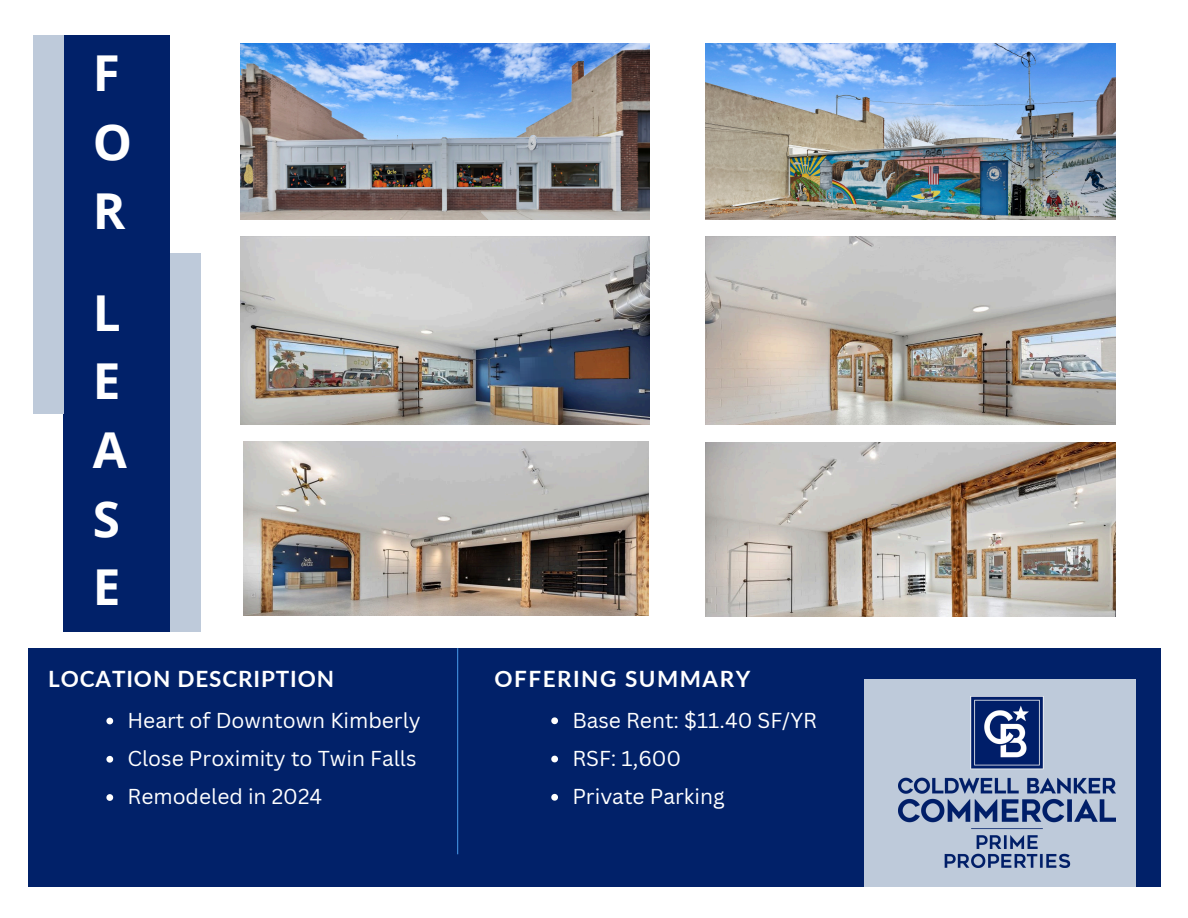
<style>
.page{position:relative;width:1188px;height:918px;background:#fff}
.page>*{position:absolute;margin:0;border:0;box-sizing:border-box;transform-origin:0 0}
.t1{font:700 49.5px/68.7px "Open Sans";color:#fff}
.t2{font:700 22.5px "Lato";letter-spacing:.04em;color:#fff}
.t3{font:700 22.5px "Lato";letter-spacing:.07em;color:#fff}
.t4{font:21px "Canva Sans";color:#fff}
</style>
<div class="page">
<div style="left:28px;top:648px;width:1132px;height:238px;background:#012169"></div>
<hr style="left:457px;top:648px;width:1px;height:206px;background:#418fde">
<div style="left:63px;top:35px;width:107px;height:596px;background:#012169"></div>
<div style="left:33px;top:35px;width:30px;height:378px;background:#becada"></div>
<div style="left:170px;top:253px;width:31px;height:378px;background:#becada"></div>
<img style="left:241px;top:44px;width:408px;height:175px">
<img style="left:706px;top:44px;width:409px;height:175px">
<img style="left:241px;top:237px;width:408px;height:187px">
<img style="left:706px;top:237px;width:409px;height:188px">
<img style="left:519px;top:356px;width:35px;height:24px">
<img style="left:244px;top:441px;width:405px;height:175px">
<img style="left:706px;top:442px;width:409px;height:175px">
<div style="left:864px;top:679px;width:272px;height:207px;background:#becada"></div>
<img style="left:898px;top:697px;width:217px;height:171px">
<svg style="left:551px;top:717px;width:7px;height:7px"></svg>
<svg style="left:551px;top:756px;width:7px;height:6px"></svg>
<svg style="left:551px;top:794px;width:7px;height:7px"></svg>
<svg style="left:106px;top:718px;width:7px;height:6px"></svg>
<svg style="left:106px;top:756px;width:7px;height:7px"></svg>
<svg style="left:106px;top:794px;width:7px;height:7px"></svg>
<p class="t1" style="left:93px;top:38px;width:41px">F<br>O<br>R</p>
<p class="t1" style="left:93px;top:277px;width:36px">L<br>E<br>A<br>S<br>E</p>
<h2 class="t2" style="left:48px;top:664px;width:288px">LOCATION DESCRIPTION</h2>
<p class="t3" style="left:494px;top:664px;width:257px">OFFERING SUMMARY</p>
<p class="t4" style="left:572px;top:705px;width:246px">Base Rent: $11.40 SF/YR</p>
<p class="t4" style="left:572px;top:743px;width:110px">RSF: 1,600</p>
<p class="t4" style="left:572px;top:782px;width:154px">Private Parking</p>
<h2 class="t4" style="left:127px;top:705px;width:295px">Heart of Downtown Kimberly</h2>
<p class="t4" style="left:127px;top:744px;width:291px">Close Proximity to Twin Falls</p>
<p class="t4" style="left:127px;top:782px;width:196px">Remodeled in 2024</p>
</div>
